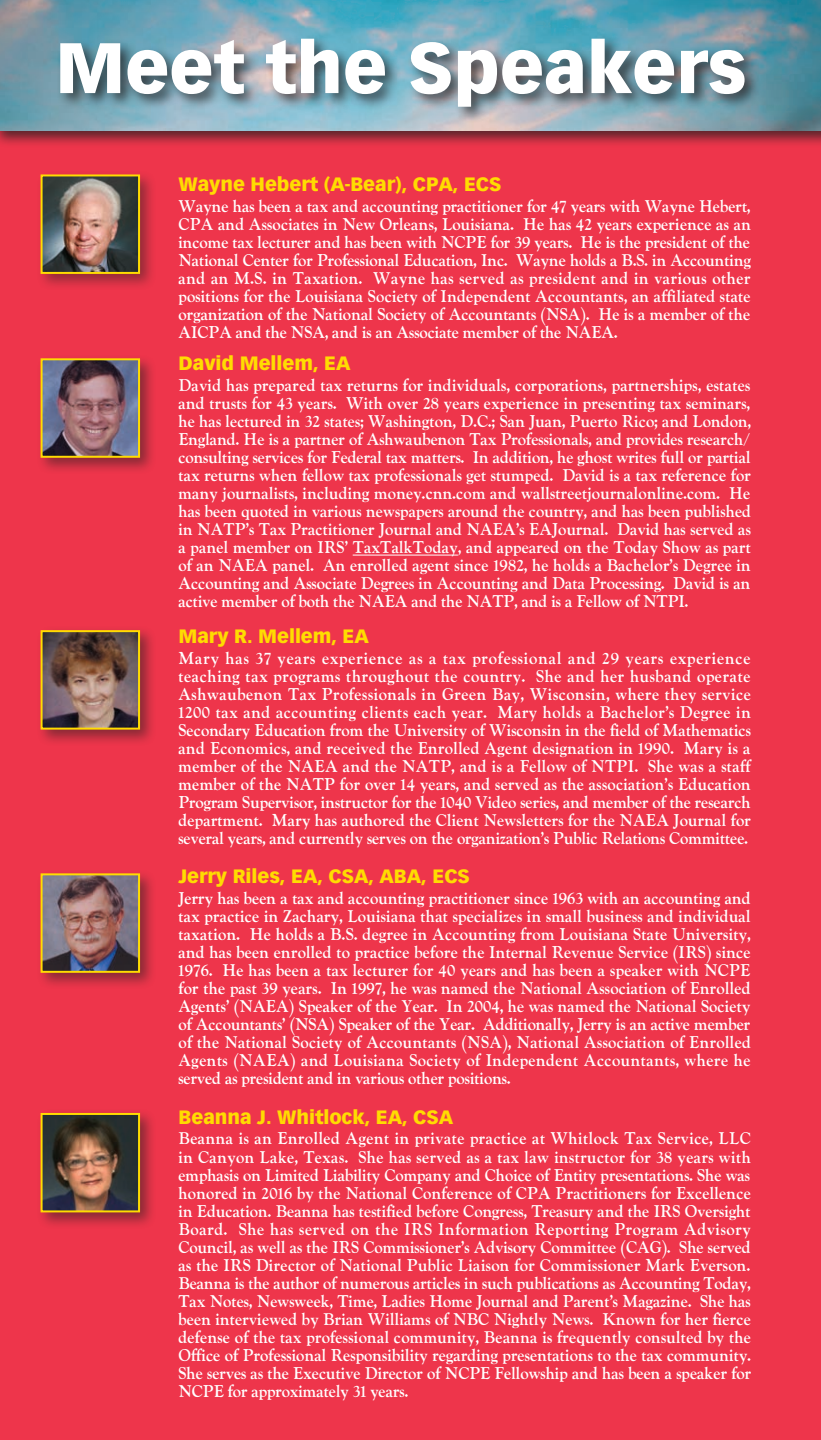
<style>
.page{position:relative;width:821px;height:1440px;background:#fff}
.page>*{position:absolute;margin:0;border:0;box-sizing:border-box;transform-origin:0 0}
.t1{font:900 70px "Vectora LT Pro";color:#fff}
.t2{font:900 19px "Vectora LT Pro";letter-spacing:-.005em;color:#ffdc01}
.t3{font:700 17px/18px "LTC Goudy Oldstyle Pro";letter-spacing:-.005em;color:#fff;text-align:justify;scale:.95 1}
</style>
<div class="page">
<div style="left:0;top:43px;width:821px;height:1397px;background:#ee354b"></div>
<div style="left:36px;top:170px;width:122px;height:122px;background:#231f20;opacity:.45"></div>
<img style="left:44px;top:177px;width:93px;height:94px">
<div style="left:41px;top:174px;width:99px;height:100px;border:2px solid #ffdc01"></div>
<div style="left:36px;top:354px;width:122px;height:121px;background:#231f20;opacity:.5"></div>
<img style="left:44px;top:361px;width:93px;height:94px">
<div style="left:41px;top:358px;width:99px;height:100px;border:2px solid #ffdc01"></div>
<div style="left:36px;top:626px;width:122px;height:121px;background:#231f20;opacity:.5"></div>
<img style="left:44px;top:633px;width:93px;height:94px">
<div style="left:41px;top:630px;width:99px;height:100px;border:2px solid #ffdc01"></div>
<div style="left:36px;top:869px;width:122px;height:121px;background:#231f20;opacity:.5"></div>
<img style="left:44px;top:876px;width:93px;height:94px">
<div style="left:41px;top:873px;width:99px;height:100px;border:2px solid #ffdc01"></div>
<div style="left:36px;top:1108px;width:122px;height:122px;background:#231f20;opacity:.5"></div>
<img style="left:44px;top:1116px;width:93px;height:93px">
<div style="left:41px;top:1113px;width:99px;height:99px;border:2px solid #ffdc01"></div>
<div style="left:0;top:0;width:821px;height:149px;background:#231f20;opacity:.75"></div>
<img style="left:0;top:0;width:821px;height:131px">
<div style="left:56px;top:34px;width:705px;height:90px;background:#231f20;opacity:.75"></div>
<hr style="left:353px;top:555px;width:105px;height:1px;background:#fff">
<h1 class="t1" style="left:55px;top:24px;width:692px">Meet the Speakers</h1>
<p class="t2" style="left:178px;top:173px;width:325px">Wayne Hebert (A-Bear), CPA, ECS</p>
<p class="t3" style="left:178px;top:198px;width:604px">Wayne has been a tax and accounting practitioner for 47 years with Wayne Hebert, CPA and Associates in New Orleans, Louisiana. He has 42 years experience as an income tax lecturer and has been with NCPE for 39 years. He is the president of the National Center for Professional Education, Inc. Wayne holds a B.S. in Accounting and an M.S. in Taxation. Wayne has served as president and in various other positions for the Louisiana Society of Independent Accountants, an affiliated state organization of the National Society of Accountants (NSA). He is a member of the AICPA and the NSA, and is an Associate member of the NAEA.</p>
<p class="t2" style="left:178px;top:352px;width:173px">David Mellem, EA</p>
<p class="t3" style="left:178px;top:377px;width:604px">David has prepared tax returns for individuals, corporations, partnerships, estates and trusts for 43 years. With over 28 years experience in presenting tax seminars, he has lectured in 32 states; Washington, D.C.; San Juan, Puerto Rico; and London, England. He is a partner of Ashwaubenon Tax Professionals, and provides research/ consulting services for Federal tax matters. In addition, he ghost writes full or partial tax returns when fellow tax professionals get stumped. David is a tax reference for many journalists, including money.cnn.com and wallstreetjournalonline.com. He has been quoted in various newspapers around the country, and has been published in NATP’s Tax Practitioner Journal and NAEA’s EAJournal. David has served as a panel member on IRS’ TaxTalkToday, and appeared on the Today Show as part of an NAEA panel. An enrolled agent since 1982, he holds a Bachelor’s Degree in Accounting and Associate Degrees in Accounting and Data Processing. David is an active member of both the NAEA and the NATP, and is a Fellow of NTPI.</p>
<p class="t2" style="left:178px;top:624px;width:192px">Mary R. Mellem, EA</p>
<p class="t3" style="left:178px;top:649px;width:604px">Mary has 37 years experience as a tax professional and 29 years experience teaching tax programs throughout the country. She and her husband operate Ashwaubenon Tax Professionals in Green Bay, Wisconsin, where they service 1200 tax and accounting clients each year. Mary holds a Bachelor’s Degree in Secondary Education from the University of Wisconsin in the field of Mathematics and Economics, and received the Enrolled Agent designation in 1990. Mary is a member of the NAEA and the NATP, and is a Fellow of NTPI. She was a staff member of the NATP for over 14 years, and served as the association’s Education Program Supervisor, instructor for the 1040 Video series, and member of the research department. Mary has authored the Client Newsletters for the NAEA Journal for several years, and currently serves on the organization’s Public Relations Committee.</p>
<p class="t2" style="left:178px;top:864px;width:293px">Jerry Riles, EA, CSA, ABA, ECS</p>
<p class="t3" style="left:178px;top:890px;width:604px">Jerry has been a tax and accounting practitioner since 1963 with an accounting and tax practice in Zachary, Louisiana that specializes in small business and individual taxation. He holds a B.S. degree in Accounting from Louisiana State University, and has been enrolled to practice before the Internal Revenue Service (IRS) since 1976. He has been a tax lecturer for 40 years and has been a speaker with NCPE for the past 39 years. In 1997, he was named the National Association of Enrolled Agents’ (NAEA) Speaker of the Year. In 2004, he was named the National Society of Accountants’ (NSA) Speaker of the Year. Additionally, Jerry is an active member of the National Society of Accountants (NSA), National Association of Enrolled Agents (NAEA) and Louisiana Society of Independent Accountants, where he served as president and in various other positions.</p>
<p class="t2" style="left:178px;top:1105px;width:276px">Beanna J. Whitlock, EA, CSA</p>
<p class="t3" style="left:178px;top:1130px;width:604px">Beanna is an Enrolled Agent in private practice at Whitlock Tax Service, LLC in Canyon Lake, Texas. She has served as a tax law instructor for 38 years with emphasis on Limited Liability Company and Choice of Entity presentations. She was honored in 2016 by the National Conference of CPA Practitioners for Excellence in Education. Beanna has testified before Congress, Treasury and the IRS Oversight Board. She has served on the IRS Information Reporting Program Advisory Council, as well as the IRS Commissioner’s Advisory Committee (CAG). She served as the IRS Director of National Public Liaison for Commissioner Mark Everson.<br>Beanna is the author of numerous articles in such publications as Accounting Today, Tax Notes, Newsweek, Time, Ladies Home Journal and Parent’s Magazine. She has been interviewed by Brian Williams of NBC Nightly News. Known for her fierce defense of the tax professional community, Beanna is frequently consulted by the Office of Professional Responsibility regarding presentations to the tax community.<br>She serves as the Executive Director of NCPE Fellowship and has been a speaker for NCPE for approximately 31 years.</p>
</div>
